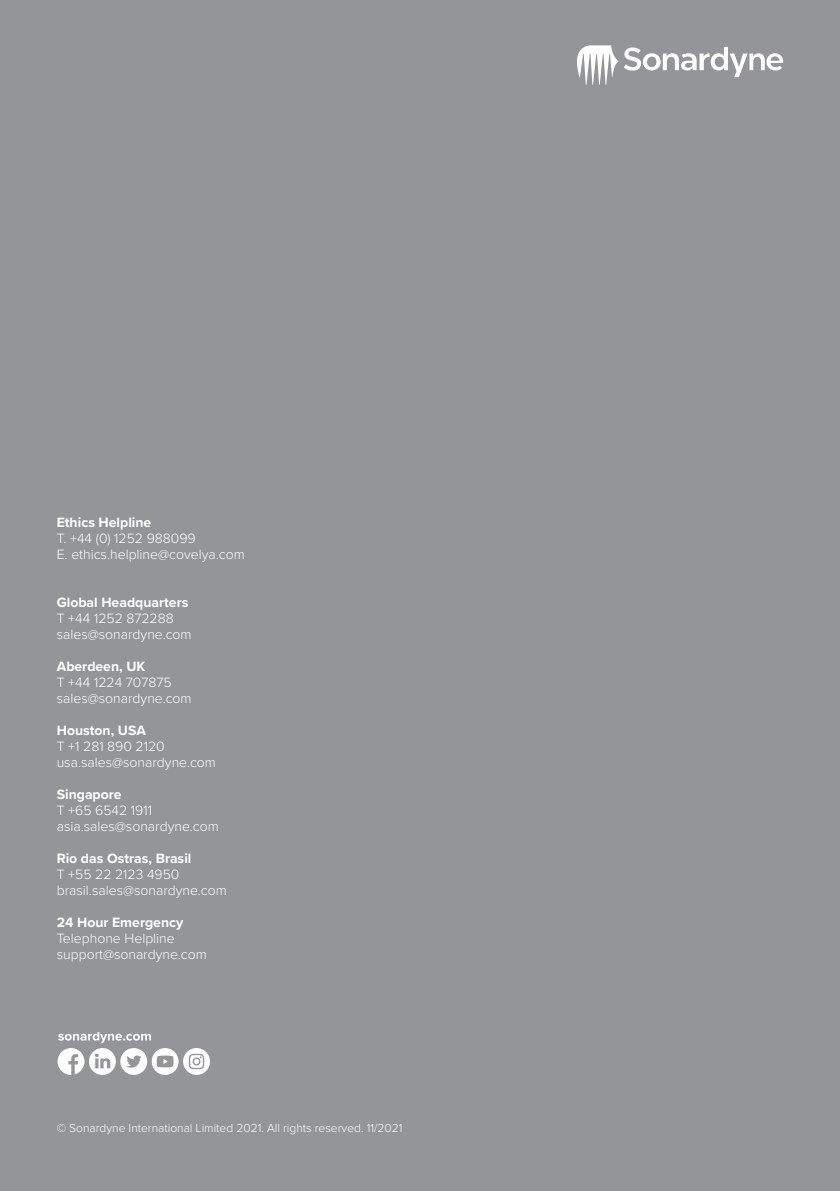
<style>
.page{position:relative;width:840px;height:1191px;background:#fff}
.page>*{position:absolute;margin:0;border:0;box-sizing:border-box;transform-origin:0 0}
.t1{font:300 14px "Proxima Nova";color:#fff}
.t2{font:700 14px "Proxima Nova";color:#fff}
.t3{font:300 12px "Proxima Nova";color:#fff}
</style>
<div class="page">
<div style="left:0;top:0;width:839px;height:1191px;background:#939598"></div>
<svg style="left:577px;top:45px;width:205px;height:40px"></svg>
<svg style="left:58px;top:1032px;width:152px;height:43px"></svg>
<p class="t2" style="left:57px;top:511px;width:96px">Ethics Helpline</p>
<p class="t1" style="left:57px;top:527px;width:140px">T. +44 (0) 1252 988099</p>
<p class="t1" style="left:57px;top:543px;width:189px">E. ethics.helpline@covelya.com</p>
<p class="t2" style="left:57px;top:591px;width:133px">Global Headquarters</p>
<p class="t1" style="left:57px;top:607px;width:118px">T +44 1252 872288</p>
<p class="t1" style="left:57px;top:623px;width:136px">sales@sonardyne.com</p>
<p class="t2" style="left:57px;top:655px;width:90px">Aberdeen, UK</p>
<p class="t1" style="left:57px;top:671px;width:116px">T +44 1224 707875</p>
<p class="t1" style="left:57px;top:687px;width:136px">sales@sonardyne.com</p>
<p class="t2" style="left:57px;top:719px;width:91px">Houston, USA</p>
<p class="t1" style="left:57px;top:735px;width:109px">T +1 281 890 2120</p>
<p class="t1" style="left:57px;top:751px;width:161px">usa.sales@sonardyne.com</p>
<p class="t2" style="left:57px;top:783px;width:66px">Singapore</p>
<p class="t1" style="left:57px;top:799px;width:97px">T +65 6542 1911</p>
<p class="t1" style="left:57px;top:815px;width:163px">asia.sales@sonardyne.com</p>
<p class="t2" style="left:57px;top:847px;width:136px">Rio das Ostras, Brasil</p>
<p class="t1" style="left:57px;top:863px;width:124px">T +55 22 2123 4950</p>
<p class="t1" style="left:57px;top:879px;width:171px">brasil.sales@sonardyne.com</p>
<p class="t2" style="left:57px;top:911px;width:128px">24 Hour Emergency</p>
<p class="t1" style="left:57px;top:927px;width:119px">Telephone Helpline</p>
<p class="t1" style="left:57px;top:943px;width:151px">support@sonardyne.com</p>
<p class="t3" style="left:57px;top:1119px;width:347px">© Sonardyne International Limited 2021. All rights reserved. 11/2021</p>
</div>
